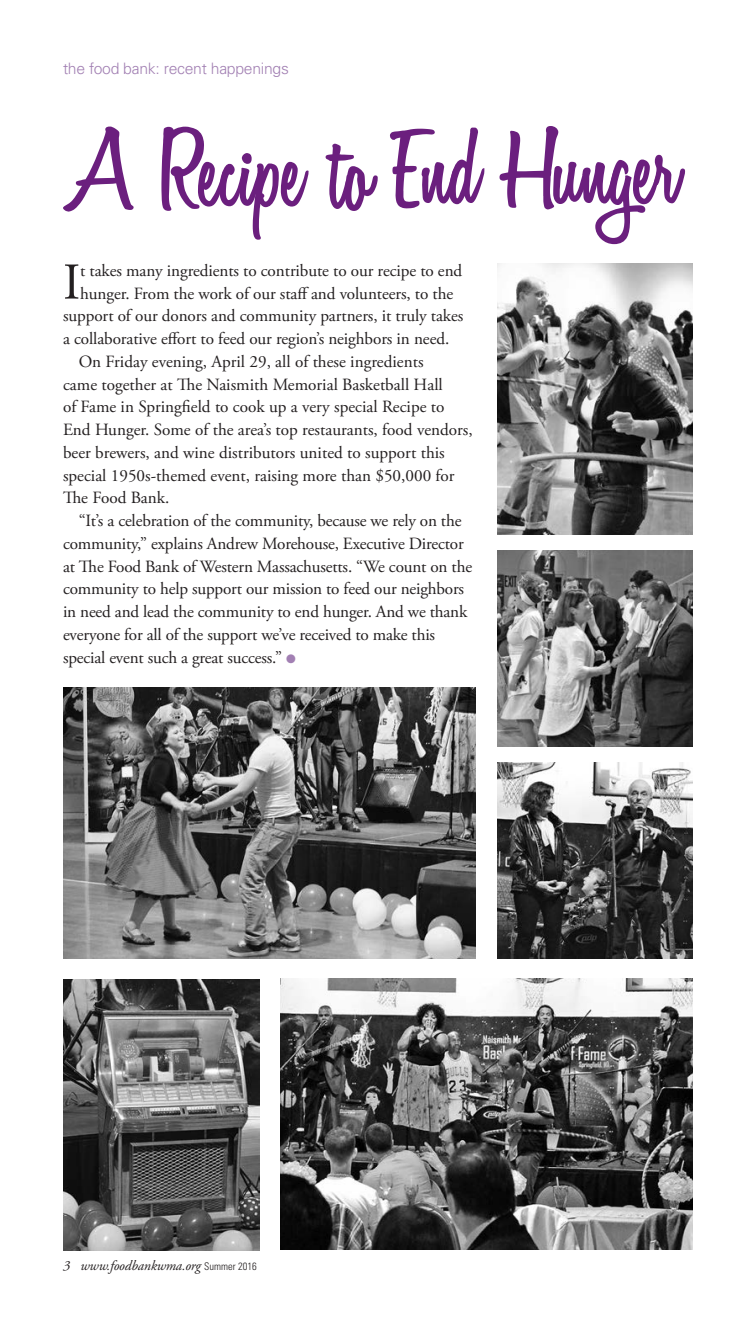
<style>
.page{position:relative;width:756px;height:1323px;background:#fff}
.page>*{position:absolute;margin:0;border:0;box-sizing:border-box;transform-origin:0 0}
.body__w_drop_cap{font:51.45px "Adobe Garamond Pro";color:#231f20}
.body{font:17.15px/22.8px "Adobe Garamond Pro";letter-spacing:-.01em;color:#231f20}
.body__w_drop_cap-2{font:17.15px "Adobe Garamond Pro";letter-spacing:-.005em;color:#231f20}
.t1{font:300 15.75px "Univers LT Std";letter-spacing:-.015em;color:#a280b3}
.t2{font:italic 14px "Adobe Garamond Pro";letter-spacing:-.01em;color:#231f20}
.s1{color:#a280b3}
.s2{font-family:"Univers LT Std";font-weight:300;font-style:normal;font-stretch:condensed;font-size:10.5px}
</style>
<div class="page">
<svg style="left:63px;top:127px;width:71px;height:85px"></svg>
<svg style="left:161px;top:127px;width:148px;height:113px"></svg>
<svg style="left:326px;top:144px;width:52px;height:67px"></svg>
<svg style="left:390px;top:128px;width:94px;height:81px"></svg>
<svg style="left:500px;top:126px;width:185px;height:118px"></svg>
<img style="left:497px;top:551px;width:196px;height:196px">
<img style="left:497px;top:763px;width:196px;height:196px">
<img style="left:63px;top:688px;width:413px;height:271px">
<img style="left:63px;top:979px;width:196px;height:271px">
<img style="left:280px;top:978px;width:413px;height:272px">
<img style="left:497px;top:263px;width:196px;height:271px">
<p class="t1" style="left:63px;top:59px;width:227px">the food bank: recent happenings</p>
<p class="body__w_drop_cap" style="left:63px;top:251px;width:19px">I</p>
<p class="body__w_drop_cap-2" style="left:80px;top:260px;width:384px">t takes many ingredients to contribute to our recipe to end</p>
<p class="body__w_drop_cap-2" style="left:80px;top:283px;width:375px">hunger. From the work of our staff and volunteers, to the</p>
<p class="body__w_drop_cap-2" style="left:63px;top:306px;width:402px">support of our donors and community partners, it truly takes</p>
<p class="body__w_drop_cap-2" style="left:63px;top:328px;width:388px">a collaborative effort to feed our region’s neighbors in need.</p>
<p class="body" style="left:63px;top:351px;width:411px;text-indent:16px">On Friday evening, April 29, all of these ingredients<br>came together at The Naismith Memorial Basketball Hall<br>of Fame in Springfield to cook up a very special Recipe to End Hunger. Some of the area’s top restaurants, food vendors, beer brewers, and wine distributors united to support this special 1950s-themed event, raising more than $50,000 for The Food Bank.</p>
<p class="body" style="left:63px;top:510px;width:411px;text-indent:16px">“It’s a celebration of the community, because we rely on the community,” explains Andrew Morehouse, Executive Director at The Food Bank of Western Massachusetts. “We count on the community to help support our mission to feed our neighbors in need and lead the community to end hunger. And we thank everyone for all of the support we’ve received to make this special event such a great success.” <span class="s1">●</span></p>
<p class="t2" style="left:63px;top:1257px;width:195px">3 www.foodbankwma.org <span class="s2">Summer 2016</span></p>
</div>
